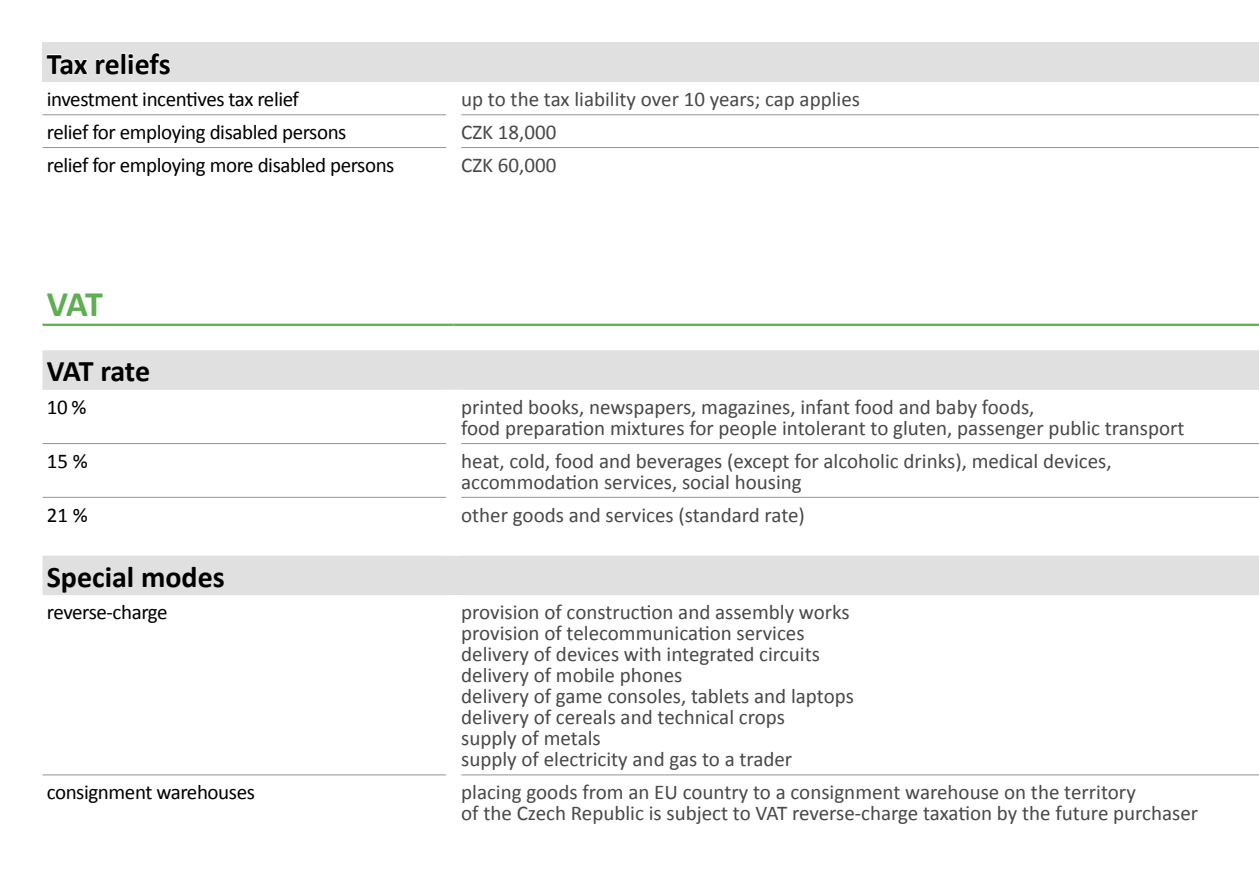
<style>
.page{position:relative;width:1259px;height:893px;background:#fff}
.page>*{position:absolute;margin:0;border:0;box-sizing:border-box;transform-origin:0 0}
.t1{font:700 36px "Calibri";color:#5fae52}
.t2{font:700 30px "Calibri";color:#000}
.t3{font:21px/21px "Calibri";color:#484848}
.t4{font:21px "Calibri";letter-spacing:-.02em;color:#000}
</style>
<div class="page">
<div style="left:43px;top:43px;width:1216px;height:39px;background:#e0e0e0"></div>
<hr style="left:43px;top:114px;width:403px;height:1px;background:#939393">
<hr style="left:461px;top:114px;width:798px;height:1px;background:#939393">
<hr style="left:43px;top:147px;width:403px;height:1px;background:#939393">
<hr style="left:461px;top:147px;width:798px;height:1px;background:#939393">
<svg style="left:46px;top:54px;width:42px;height:20px"></svg>
<svg style="left:96px;top:52px;width:74px;height:22px"></svg>
<svg style="left:43px;top:350px;width:1216px;height:245px"></svg>
<hr style="left:43px;top:497px;width:403px;height:1px;background:#939393">
<hr style="left:461px;top:497px;width:798px;height:1px;background:#939393">
<hr style="left:43px;top:443px;width:403px;height:1px;background:#939393">
<hr style="left:461px;top:443px;width:798px;height:1px;background:#939393">
<hr style="left:43px;top:324px;width:411px;height:2px;background:#5fae52">
<hr style="left:454px;top:324px;width:805px;height:2px;background:#5fae52">
<hr style="left:43px;top:774px;width:403px;height:1px;background:#939393">
<hr style="left:461px;top:774px;width:798px;height:1px;background:#939393">
<div style="left:446px;top:390px;width:15px;height:54px;background:#fff"></div>
<div style="left:446px;top:444px;width:15px;height:53px;background:#fff"></div>
<div style="left:446px;top:497px;width:15px;height:33px;background:#fff"></div>
<div style="left:446px;top:530px;width:15px;height:26px;background:#fff"></div>
<h2 class="t2" style="left:47px;top:45px;width:125px">Tax reliefs</h2>
<p class="t4" style="left:47px;top:86px;width:254px">investment incentives tax relief</p>
<p class="t3" style="left:461px;top:88px;width:400px">up to the tax liability over 10 years; cap applies</p>
<p class="t4" style="left:47px;top:119px;width:301px">relief for employing disabled persons</p>
<p class="t3" style="left:461px;top:121px;width:97px">CZK 18,000</p>
<p class="t4" style="left:47px;top:152px;width:349px">relief for employing more disabled persons</p>
<p class="t3" style="left:461px;top:153px;width:97px">CZK 60,000</p>
<h1 class="t1" style="left:47px;top:282px;width:58px">VAT</h1>
<h2 class="t2" style="left:47px;top:353px;width:105px">VAT rate</h2>
<p class="t4" style="left:47px;top:394px;width:41px">10 %</p>
<p class="t3" style="left:461px;top:396px;width:725px">printed books, newspapers, magazines, infant food and baby foods,<br>food preparation mixtures for people intolerant to gluten, passenger public transport</p>
<p class="t4" style="left:47px;top:448px;width:43px">15 %</p>
<p class="t3" style="left:461px;top:449px;width:652px">heat, cold, food and beverages (except for alcoholic drinks), medical devices, accommodation services, social housing</p>
<p class="t4" style="left:47px;top:502px;width:43px">21 %</p>
<p class="t3" style="left:461px;top:503px;width:345px">other goods and services (standard rate)</p>
<h2 class="t2" style="left:47px;top:558px;width:179px">Special modes</h2>
<p class="t4" style="left:47px;top:599px;width:122px">reverse-charge</p>
<p class="t3" style="left:461px;top:601px;width:394px">provision of construction and assembly works provision of telecommunication services delivery of devices with integrated circuits delivery of mobile phones<br>delivery of game consoles, tablets and laptops delivery of cereals and technical crops<br>supply of metals<br>supply of electricity and gas to a trader</p>
<p class="t4" style="left:47px;top:779px;width:210px">consignment warehouses</p>
<p class="t3" style="left:461px;top:781px;width:738px">placing goods from an EU country to a consignment warehouse on the territory<br>of the Czech Republic is subject to VAT reverse-charge taxation by the future purchaser</p>
</div>
